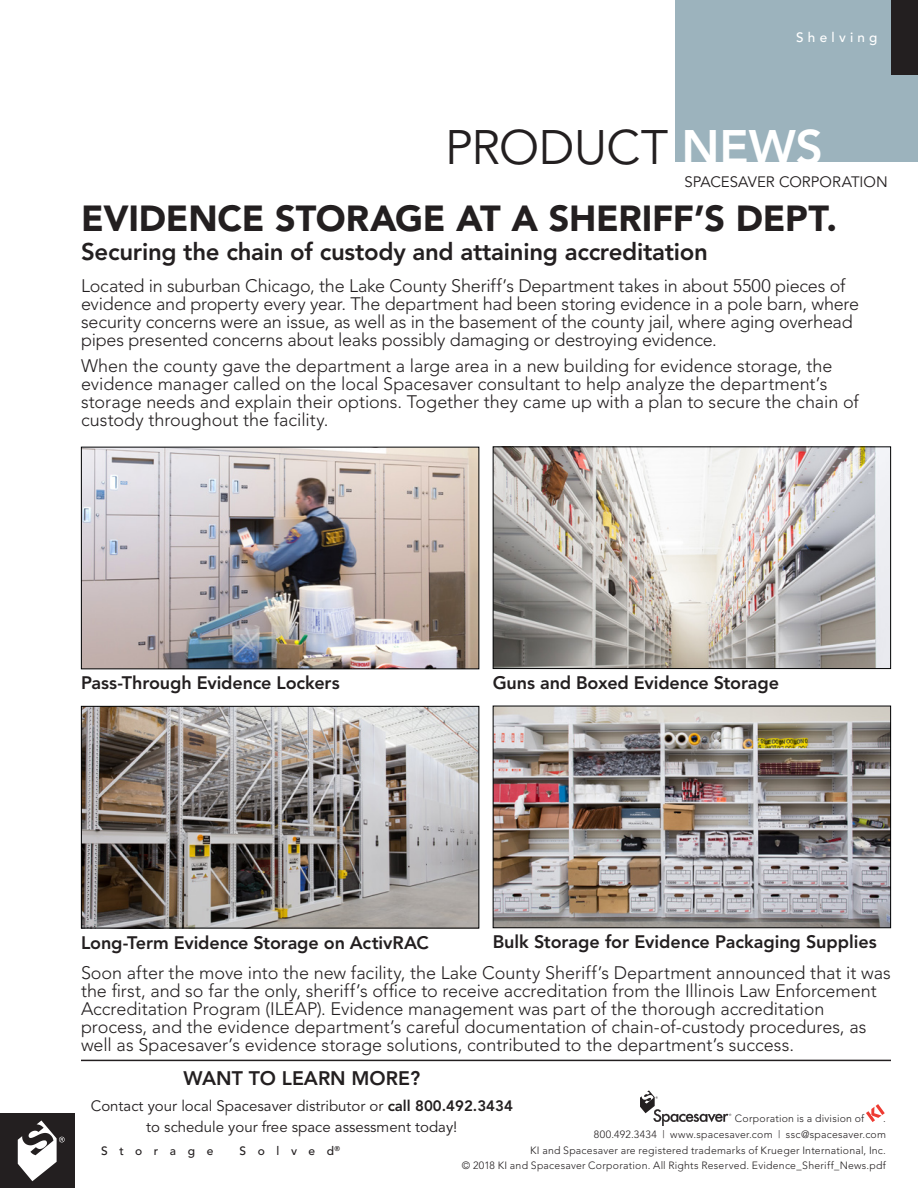
<style>
.page{position:relative;width:918px;height:1188px;background:#fff}
.page>*{position:absolute;margin:0;border:0;box-sizing:border-box;transform-origin:0 0}
.t1{font:48px "Avenir";letter-spacing:-.01em;color:#231f20}
.Head{font:900 36px "Avenir";letter-spacing:-.005em;color:#231f20}
.Subhead{font:800 24px "Avenir";letter-spacing:-.01em;color:#231f20}
.t2{font:800 19.5px "Avenir";color:#231f20}
.Body_Copy{font:300 18px/18px "Avenir";letter-spacing:-.005em;color:#231f20}
.Body_Copy-2{font:800 18px "Avenir";letter-spacing:-.005em;color:#231f20}
.Body_Copy-3{font:15px "Avenir";color:#231f20}
.t3{font:500 13.5px "Avenir";letter-spacing:.315em;color:#fff}
.t4{font:500 12px "Avenir";letter-spacing:.97em;color:#231f20}
.t5{font:300 10.5px "Avenir";letter-spacing:.025em;color:#231f20}
.s1{font-weight:800;color:#fff}
.s2{font-weight:800}
</style>
<div class="page">
<img style="left:83px;top:449px;width:394px;height:218px">
<div style="left:81px;top:447px;width:398px;height:222px;border:1px solid #010203"></div>
<div style="left:675px;top:0;width:243px;height:162px;background:#9cb3bd"></div>
<div style="left:891px;top:0;width:27px;height:74px;background:#231f20"></div>
<div style="left:0;top:1114px;width:74px;height:74px;background:#231f20"></div>
<svg style="left:18px;top:1120px;width:47px;height:61px"></svg>
<svg style="left:640px;top:1090px;width:91px;height:36px"></svg>
<svg style="left:866px;top:1104px;width:19px;height:18px"></svg>
<hr style="left:81px;top:1060px;width:810px;height:1px;background:#231f20">
<img style="left:83px;top:708px;width:394px;height:218px">
<div style="left:81px;top:706px;width:398px;height:222px;border:1px solid #010203"></div>
<img style="left:495px;top:448px;width:394px;height:219px">
<div style="left:493px;top:446px;width:398px;height:223px;border:1px solid #010203"></div>
<img style="left:495px;top:708px;width:394px;height:218px">
<div style="left:493px;top:706px;width:398px;height:222px;border:1px solid #010203"></div>
<p class="t3" style="left:796px;top:30px;width:83px">Shelving</p>
<p class="t1" style="left:445px;top:120px;width:379px">PRODUCT <span class="s1">NEWS</span></p>
<p class="Head" style="left:81px;top:196px;width:758px">EVIDENCE STORAGE AT A SHERIFF’S DEPT.</p>
<p class="Subhead" style="left:81px;top:238px;width:629px">Securing the chain of custody and attaining accreditation</p>
<p class="Body_Copy-3" style="left:684px;top:173px;width:205px">SPACESAVER CORPORATION</p>
<p class="Body_Copy" style="left:81px;top:276px;width:780px">Located in suburban Chicago, the Lake County Sheriff’s Department takes in about 5500 pieces of evidence and property every year. The department had been storing evidence in a pole barn, where security concerns were an issue, as well as in the basement of the county jail, where aging overhead pipes presented concerns about leaks possibly damaging or destroying evidence.</p>
<p class="Body_Copy" style="left:81px;top:357px;width:779px">When the county gave the department a large area in a new building for evidence storage, the evidence manager called on the local Spacesaver consultant to help analyze the department’s storage needs and explain their options. Together they came up with a plan to secure the chain of custody throughout the facility.</p>
<p class="Body_Copy-2" style="left:81px;top:672px;width:260px">Pass-Through Evidence Lockers</p>
<p class="Body_Copy-2" style="left:493px;top:672px;width:288px">Guns and Boxed Evidence Storage</p>
<p class="Body_Copy-2" style="left:81px;top:932px;width:349px">Long-Term Evidence Storage on ActivRAC</p>
<p class="Body_Copy-2" style="left:493px;top:931px;width:385px">Bulk Storage for Evidence Packaging Supplies</p>
<p class="Body_Copy" style="left:81px;top:964px;width:811px">Soon after the move into the new facility, the Lake County Sheriff’s Department announced that it was the first, and so far the only, sheriff’s office to receive accreditation from the Illinois Law Enforcement Accreditation Program (ILEAP). Evidence management was part of the thorough accreditation process, and the evidence department’s careful documentation of chain-of-custody procedures, as well as Spacesaver’s evidence storage solutions, contributed to the department’s success.</p>
<p class="t2" style="left:183px;top:1067px;width:238px">WANT TO LEARN MORE?</p>
<p class="Body_Copy-3" style="left:91px;top:1097px;width:424px">Contact your local Spacesaver distributor or <span class="s2">call 800.492.3434</span></p>
<p class="Body_Copy-3" style="left:146px;top:1118px;width:313px">to schedule your free space assessment today!</p>
<p class="t5" style="left:735px;top:1112px;width:131px">Corporation is a division of</p>
<p class="t5" style="left:883px;top:1112px;width:4px">.</p>
<p class="t5" style="left:594px;top:1128px;width:294px">800.492.3434 | www.spacesaver.com | ssc@spacesaver.com</p>
<p class="t5" style="left:530px;top:1144px;width:357px">KI and Spacesaver are registered trademarks of Krueger International, Inc.</p>
<p class="t5" style="left:462px;top:1160px;width:426px">© 2018 KI and Spacesaver Corporation. All Rights Reserved. Evidence_Sheriff_News.pdf</p>
<p class="t4" style="left:101px;top:1144px;width:114px">Storage</p>
<p class="t4" style="left:240px;top:1144px;width:102px">Solved<sup>®</sup></p>
</div>
